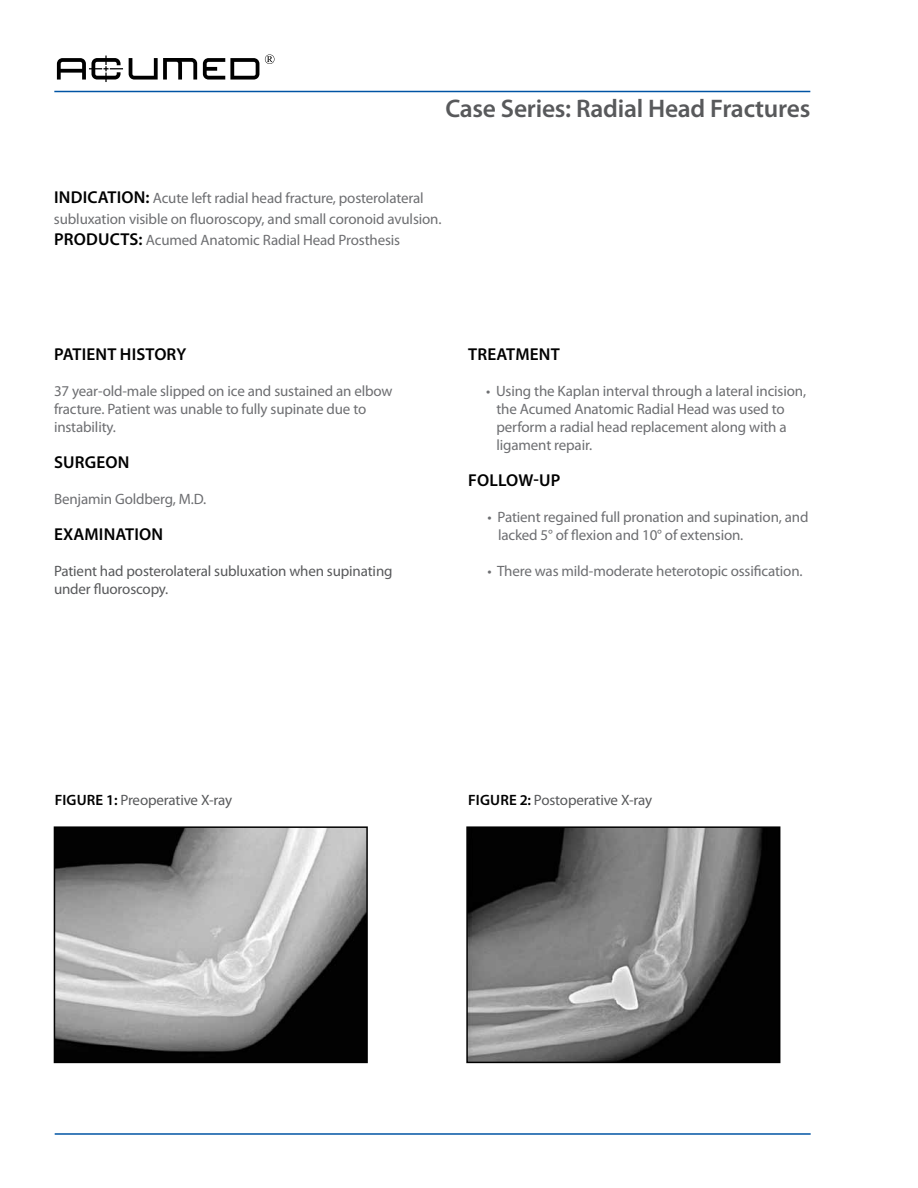
<style>
.page{position:relative;width:918px;height:1188px;background:#fff}
.page>*{position:absolute;margin:0;border:0;box-sizing:border-box;transform-origin:0 0}
.t1{font:600 25.5px "Myriad Pro";letter-spacing:-.01em;color:#58595b}
.t2{font:600 17.25px "Myriad Pro";letter-spacing:.01em;color:#000}
.t3{font:15px/18px "Myriad Pro";letter-spacing:-.01em;color:#6d6e71}
.t4{font:15px/18px "Myriad Pro";letter-spacing:-.01em;color:#58595b}
.s1{font-weight:600;font-size:17.25px;color:#000}
.s2{font-weight:600;color:#000}
</style>
<div class="page">
<svg style="left:57px;top:56px;width:66px;height:26px"></svg>
<svg style="left:129px;top:58px;width:68px;height:22px"></svg>
<svg style="left:203px;top:58px;width:56px;height:22px"></svg>
<svg style="left:265px;top:54px;width:9px;height:10px"></svg>
<hr style="left:54px;top:91px;width:756px;height:1px;background:#0054a4">
<hr style="left:55px;top:1133px;width:756px;height:2px;background:#0054a4">
<img style="left:57px;top:829px;width:308px;height:231px">
<div style="left:54px;top:826px;width:314px;height:237px;border:2px solid #000"></div>
<img style="left:469px;top:829px;width:308px;height:231px">
<div style="left:466px;top:826px;width:314px;height:237px;border:2px solid #000"></div>
<h1 class="t1" style="left:445px;top:92px;width:366px">CASE SERIES: RADIAL HEAD FRACTURES</h1>
<p class="t3" style="left:54px;top:188px;width:389px;line-height:20.7px"><span class="s1">INDICATION:</span> Acute left radial head fracture, posterolateral subluxation visible on fluoroscopy, and small coronoid avulsion.<br><span class="s1">PRODUCTS:</span> Acumed Anatomic Radial Head Prosthesis</p>
<p class="t2" style="left:54px;top:343px;width:134px">PATIENT HISTORY</p>
<p class="t3" style="left:54px;top:382px;width:340px">37 year-old-male slipped on ice and sustained an elbow fracture. Patient was unable to fully supinate due to instability.</p>
<p class="t2" style="left:54px;top:451px;width:77px">SURGEON</p>
<p class="t3" style="left:54px;top:490px;width:154px">Benjamin Goldberg, M.D.</p>
<p class="t2" style="left:54px;top:523px;width:111px">EXAMINATION</p>
<p class="t4" style="left:54px;top:562px;width:340px">Patient had posterolateral subluxation when supinating under fluoroscopy.</p>
<p class="t2" style="left:468px;top:343px;width:93px">TREATMENT</p>
<p class="t3" style="left:496px;top:382px;width:311px;text-indent:-10px">• Using the Kaplan interval through a lateral incision, the Acumed Anatomic Radial Head was used to perform a radial head replacement along with a ligament repair.</p>
<p class="t2" style="left:468px;top:469px;width:94px">FOLLOW-UP</p>
<p class="t3" style="left:498px;top:508px;width:312px;text-indent:-10px">• Patient regained full pronation and supination, and lacked 5° of flexion and 10° of extension.</p>
<p class="t3" style="left:488px;top:562px;width:317px">• There was mild-moderate heterotopic ossification.</p>
<p class="t4" style="left:55px;top:791px;width:179px"><span class="s2">FI GURE 1:</span> Preoperative X-ray</p>
<p class="t4" style="left:468px;top:791px;width:186px"><span class="s2">FI GUR E 2:</span> Postoperative X-ray</p>
</div>
